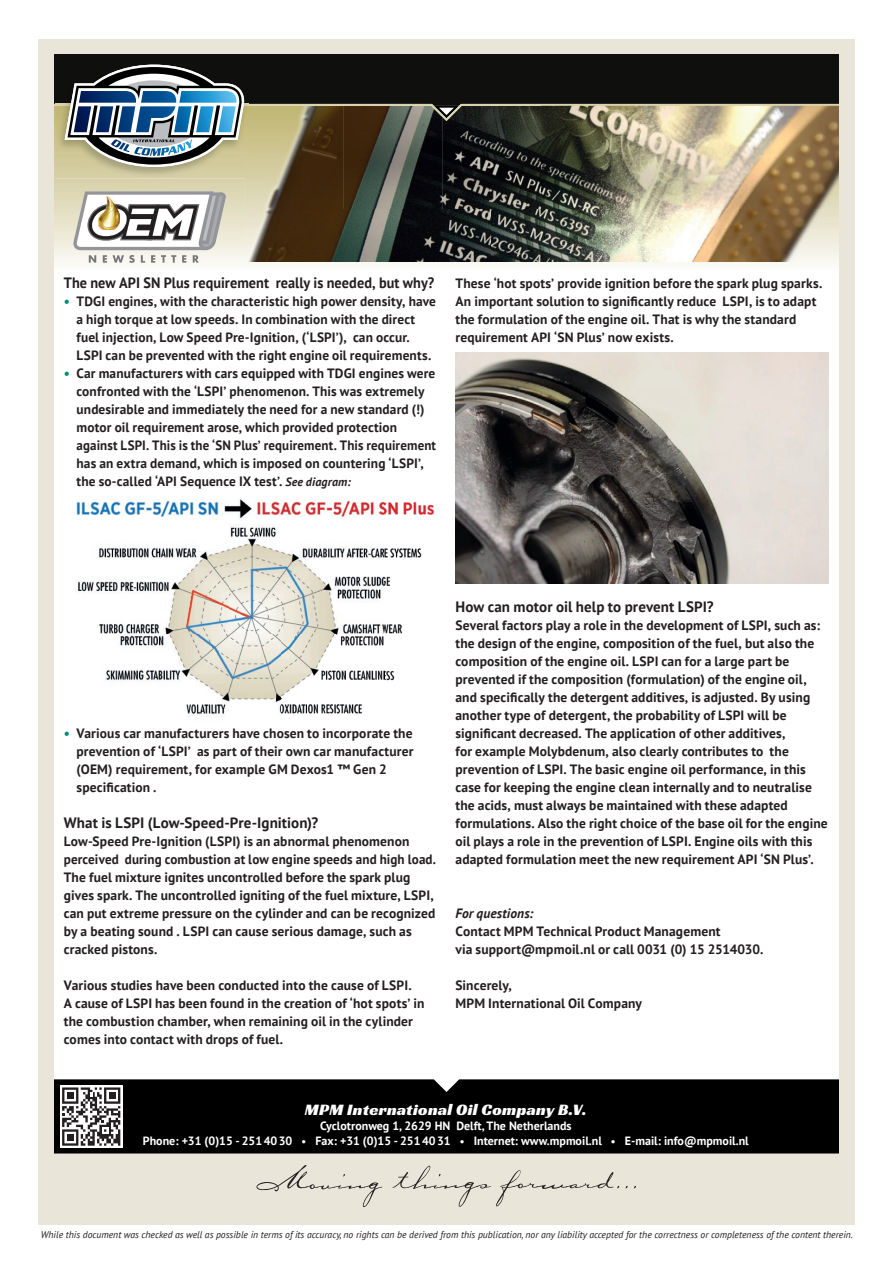
<style>
.page{position:relative;width:893px;height:1263px;background:#fff}
.page>*{position:absolute;margin:0;border:0;box-sizing:border-box;transform-origin:0 0}
.t1{font:16.5px "Racing Sans One";letter-spacing:.02em;color:#fff}
.t2{font:700 15px "PT Sans";letter-spacing:.005em;color:#231f20}
.t3{font:700 15px "PT Sans";letter-spacing:.005em;color:#231f20;scale:.95 1}
.t4{font:700 13.5px/18px "PT Sans";letter-spacing:.01em;color:#231f20}
.t5{font:italic 700 13.5px "PT Sans";letter-spacing:.01em;color:#231f20}
.t6{font:700 12px/15px "PT Sans";color:#fff;text-align:center}
.t7{font:italic 9.75px "PT Sans";color:#231f20}
.s1{color:#008d6e}
.s2{font-style:italic;font-size:12px}
.s3{font-size:10.5px}
</style>
<div class="page">
<div style="left:38px;top:39px;width:817px;height:1185px;background:#e9e6d9"></div>
<div style="left:54px;top:54px;width:785px;height:1093px;background:#fff"></div>
<svg style="left:54px;top:167px;width:785px;height:98px"></svg>
<svg style="left:256px;top:1165px;width:126px;height:42px"></svg>
<svg style="left:393px;top:1165px;width:227px;height:42px"></svg>
<img style="left:244px;top:167px;width:595px;height:94px">
<img style="left:56px;top:167px;width:188px;height:12px">
<img style="left:244px;top:167px;width:5px;height:12px">
<img style="left:54px;top:54px;width:785px;height:113px">
<div style="left:54px;top:1079px;width:785px;height:74px;background:#000"></div>
<svg style="left:60px;top:1085px;width:63px;height:63px"></svg>
<svg style="left:62px;top:1087px;width:58px;height:59px"></svg>
<div style="left:67px;top:1134px;width:7px;height:7px;background:#231f20"></div>
<svg style="left:73px;top:191px;width:153px;height:72px"></svg>
<img style="left:455px;top:352px;width:373px;height:232px">
<img style="left:76px;top:499px;width:359px;height:215px">
<p class="t3" style="left:64px;top:273px;width:391px">The new API SN Plus requirement really is needed, but why?</p>
<p class="t4" style="left:77px;top:292px;width:361px;text-indent:-13px"><span class="s1">•</span> TDGI engines, with the characteristic high power density, have a high torque at low speeds. In combination with the direct fuel injection, Low Speed Pre-Ignition, (‘LSPI’), can occur.<br>LSPI can be prevented with the right engine oil requirements.</p>
<p class="t4" style="left:77px;top:364px;width:361px;text-indent:-13px"><span class="s1">•</span> Car manufacturers with cars equipped with TDGI engines were confronted with the ‘LSPI’ phenomenon. This was extremely undesirable and immediately the need for a new standard (!) motor oil requirement arose, which provided protection against LSPI. This is the ‘SN Plus’ requirement. This requirement has an extra demand, which is imposed on countering ‘LSPI’, the so-called ‘API Sequence IX test’. <span class="s2">See diagram:</span></p>
<p class="t4" style="left:455px;top:274px;width:368px">These ‘hot spots’ provide ignition before the spark plug sparks.<br>An important solution to significantly reduce LSPI, is to adapt the formulation of the engine oil. That is why the standard requirement API ‘SN Plus’ now exists.</p>
<p class="t4" style="left:77px;top:724px;width:338px;text-indent:-13px"><span class="s1">•</span> Various car manufacturers have chosen to incorporate the prevention of ‘LSPI’ as part of their own car manufacturer (OEM) requirement, for example GM Dexos1 ™ Gen 2 specification .</p>
<p class="t2" style="left:64px;top:813px;width:256px">What is LSPI (Low-Speed-Pre-Ignition)?</p>
<p class="t4" style="left:64px;top:832px;width:374px">Low-Speed Pre-Ignition (LSPI) is an abnormal phenomenon perceived during combustion at low engine speeds and high load.<br>The fuel mixture ignites uncontrolled before the spark plug gives spark. The uncontrolled igniting of the fuel mixture, LSPI, can put extreme pressure on the cylinder and can be recognized by a beating sound . LSPI can cause serious damage, such as cracked pistons.</p>
<p class="t4" style="left:64px;top:976px;width:362px">Various studies have been conducted into the cause of LSPI.<br>A cause of LSPI has been found in the creation of ‘hot spots’ in the combustion chamber, when remaining oil in the cylinder comes into contact with drops of fuel.</p>
<p class="t2" style="left:455px;top:597px;width:260px">How can motor oil help to prevent LSPI?</p>
<p class="t4" style="left:455px;top:616px;width:374px">Several factors play a role in the development of LSPI, such as: the design of the engine, composition of the fuel, but also the composition of the engine oil. LSPI can for a large part be prevented if the composition (formulation) of the engine oil, and specifically the detergent additives, is adjusted. By using another type of detergent, the probability of LSPI will be significant decreased. The application of other additives,<br>for example Molybdenum, also clearly contributes to the prevention of LSPI. The basic engine oil performance, in this case for keeping the engine clean internally and to neutralise the acids, must always be maintained with these adapted formulations. Also the right choice of the base oil for the engine oil plays a role in the prevention of LSPI. Engine oils with this adapted formulation meet the new requirement API ‘SN Plus’.</p>
<p class="t5" style="left:455px;top:904px;width:80px">For questions:</p>
<p class="t4" style="left:455px;top:922px;width:309px">Contact MPM Technical Product Management<br>via support@mpmoil.nl or call 0031 (0) 15 2514030.</p>
<p class="t4" style="left:455px;top:976px;width:188px">Sincerely,<br>MPM International Oil Company</p>
<p class="t1" style="left:305px;top:1099px;width:283px">MPM International Oil Company B.V.</p>
<p class="t6" style="left:143px;top:1118px;width:607px">Cyclotronweg 1, 2629 HN Delft, The Netherlands<br>Phone: +31 (0)15 - 251 40 30 <span class="s3">•</span> Fax: +31 (0)15 - 251 40 31 <span class="s3">•</span> Internet: www.mpmoil.nl <span class="s3">•</span> E-mail: info@mpmoil.nl</p>
<p class="t7" style="left:41px;top:1229px;width:814px">While this document was checked as well as possible in terms of its accuracy, no rights can be derived from this publication, nor any liability accepted for the correctness or completeness of the content therein.</p>
</div>
